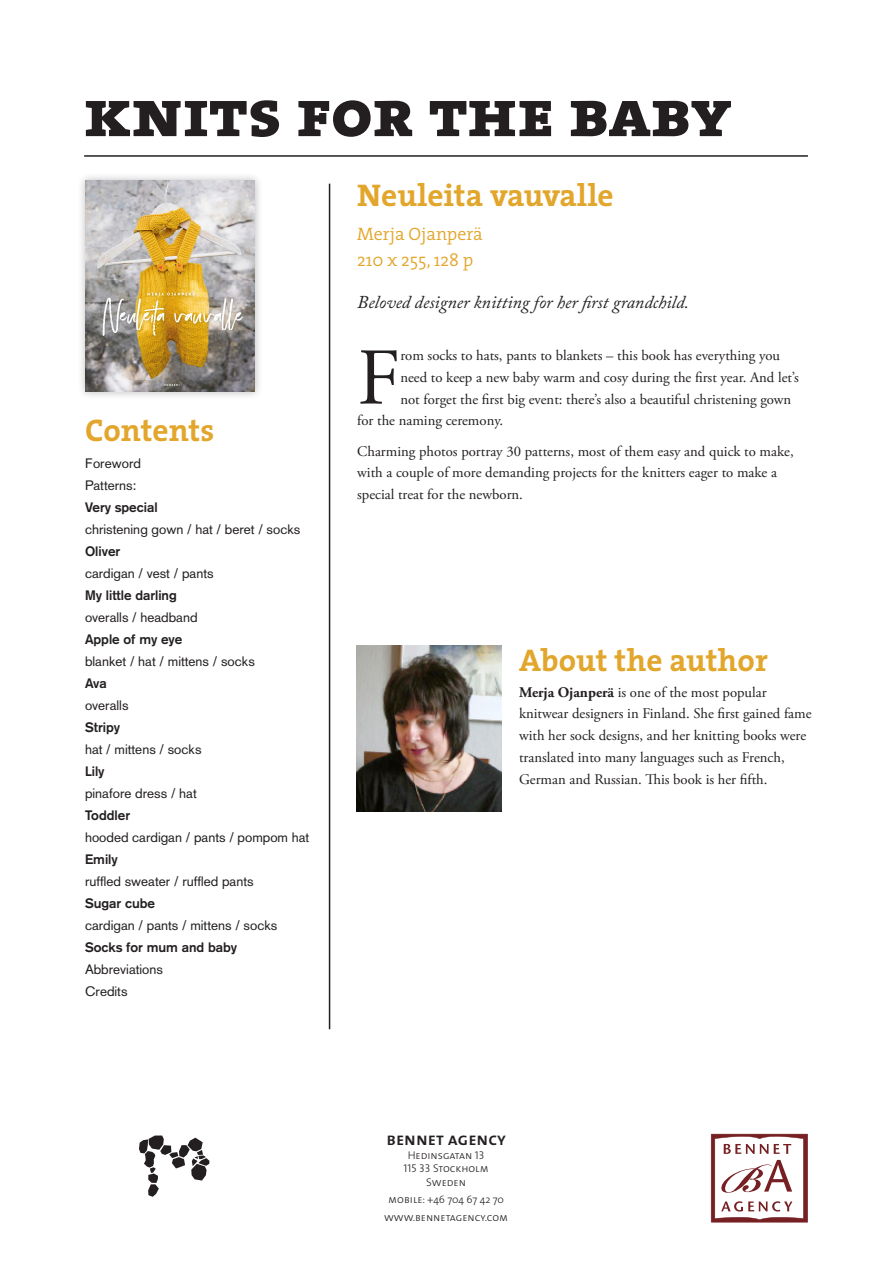
<style>
.page{position:relative;width:893px;height:1263px;background:#fff}
.page>*{position:absolute;margin:0;border:0;box-sizing:border-box;transform-origin:0 0}
.Bröd{font:80.25px "Adobe Garamond Pro";color:#231f20}
.Titel{font:67.5px "The Serif Extra Bold Caps";color:#231f20}
.mellan{font:700 31.5px "The Serif";color:#e3a62c}
.sv_titel{font:700 31.5px "The Serif";letter-spacing:-.005em;color:#e3a62c}
.Ingress{font:italic 18px "Adobe Caslon Pro";color:#231f20}
.Förfat{font:300 18px "The Serif";color:#e3a62c}
.t1{font:18px "The Sans Semi Bold Caps";color:#231f20}
.Bröd_2{font:14.7px/21.8px "Adobe Garamond Pro";color:#231f20}
.Bröd-2{font:14.7px "Adobe Garamond Pro";color:#231f20}
.Innehåll{font:13.5px "Akzidenz Grotesk";color:#231f20}
.Innehåll-2{font:700 13.5px "Akzidenz Grotesk";color:#231f20}
.t2{font:11.25px/13.5px "The Sans Light Caps";color:#231f20;text-align:center}
.t3{font:300 10.5px "The Sans";color:#231f20}
.s1{font-weight:700}
.s2{font-family:"The Sans Light Caps";font-weight:400;font-size:11.25px}
.s3{font-size:11.25px}
</style>
<div class="page">
<hr style="left:84px;top:155px;width:724px;height:2px;background:#231f20">
<hr style="left:329px;top:184px;width:1px;height:845px;background:#231f20">
<div style="left:77px;top:172px;width:186px;height:228px;background:#231f20;opacity:.3"></div>
<img style="left:85px;top:181px;width:170px;height:211px">
<img style="left:357px;top:645px;width:144px;height:167px">
<svg style="left:139px;top:1135px;width:70px;height:62px"></svg>
<svg style="left:711px;top:1134px;width:97px;height:88px"></svg>
<p class="Titel" style="left:84px;top:56px;width:649px">knits for the baby</p>
<p class="mellan" style="left:85px;top:404px;width:131px">Contents</p>
<p class="Innehåll" style="left:85px;top:455px;width:57px">Foreword</p>
<p class="Innehåll" style="left:85px;top:477px;width:53px">Patterns:</p>
<p class="Innehåll-2" style="left:85px;top:499px;width:74px">Very special</p>
<p class="Innehåll" style="left:85px;top:521px;width:217px">christening gown / hat / beret / socks</p>
<p class="Innehåll-2" style="left:85px;top:543px;width:37px">Oliver</p>
<p class="Innehåll" style="left:85px;top:565px;width:130px">cardigan / vest / pants</p>
<p class="Innehåll-2" style="left:85px;top:587px;width:93px">My little darling</p>
<p class="Innehåll" style="left:85px;top:609px;width:114px">overalls / headband</p>
<p class="Innehåll-2" style="left:85px;top:631px;width:99px">Apple of my eye</p>
<p class="Innehåll" style="left:85px;top:653px;width:171px">blanket / hat / mittens / socks</p>
<p class="Innehåll-2" style="left:85px;top:675px;width:23px">Ava</p>
<p class="Innehåll" style="left:85px;top:697px;width:45px">overalls</p>
<p class="Innehåll-2" style="left:85px;top:719px;width:37px">Stripy</p>
<p class="Innehåll" style="left:85px;top:741px;width:118px">hat / mittens / socks</p>
<p class="Innehåll-2" style="left:85px;top:763px;width:21px">Lily</p>
<p class="Innehåll" style="left:85px;top:785px;width:113px">pinafore dress / hat</p>
<p class="Innehåll-2" style="left:85px;top:807px;width:47px">Toddler</p>
<p class="Innehåll" style="left:85px;top:829px;width:226px">hooded cardigan / pants / pompom hat</p>
<p class="Innehåll-2" style="left:85px;top:851px;width:34px">Emily</p>
<p class="Innehåll" style="left:85px;top:873px;width:170px">ruffled sweater / ruffled pants</p>
<p class="Innehåll-2" style="left:85px;top:895px;width:72px">Sugar cube</p>
<p class="Innehåll" style="left:85px;top:917px;width:194px">cardigan / pants / mittens / socks</p>
<p class="Innehåll-2" style="left:85px;top:939px;width:154px">Socks for mum and baby</p>
<p class="Innehåll" style="left:85px;top:961px;width:80px">Abbreviations</p>
<p class="Innehåll" style="left:85px;top:983px;width:44px">Credits</p>
<p class="sv_titel" style="left:357px;top:169px;width:258px">Neuleita vauvalle</p>
<p class="Förfat" style="left:357px;top:219px;width:127px">Merja Ojanperä</p>
<p class="Förfat" style="left:357px;top:245px;width:118px">210 x 255, 128 p</p>
<p class="Ingress" style="left:357px;top:292px;width:333px">Beloved designer knitting for her first grandchild.</p>
<p class="Bröd" style="left:357px;top:330px;width:45px">F</p>
<p class="Bröd-2" style="left:400px;top:346px;width:381px">rom socks to hats, pants to blankets – this book has everything you</p>
<p class="Bröd-2" style="left:400px;top:368px;width:400px">need to keep a new baby warm and cosy during the first year. And let’s</p>
<p class="Bröd-2" style="left:400px;top:390px;width:392px">not forget the first big event: there’s also a beautiful christening gown</p>
<p class="Bröd-2" style="left:357px;top:412px;width:148px">for the naming ceremony.</p>
<p class="Bröd_2" style="left:357px;top:440px;width:438px">Charming photos portray 30 patterns, most of them easy and quick to make, with a couple of more demanding projects for the knitters eager to make a special treat for the newborn.</p>
<p class="mellan" style="left:519px;top:633px;width:250px">About the author</p>
<p class="Bröd_2" style="left:519px;top:681px;width:294px"><span class="s1">Merja Ojanperä</span> is one of the most popular knitwear designers in Finland. She first gained fame with her sock designs, and her knitting books were translated into many languages such as French, German and Russian. This book is her fifth.</p>
<p class="t1" style="left:386px;top:1124px;width:121px">bennet agency</p>
<p class="t2" style="left:404px;top:1148px;width:87px">Hedinsgatan 13<br>115 33 Stockholm<br>Sweden</p>
<p class="t3" style="left:388px;top:1191px;width:117px"><span class="s2">mobile</span><span class="s3">: +</span>46 704 67 42 70</p>
<p class="t2" style="left:384px;top:1210px;width:126px">www.bennetagency.com</p>
</div>
